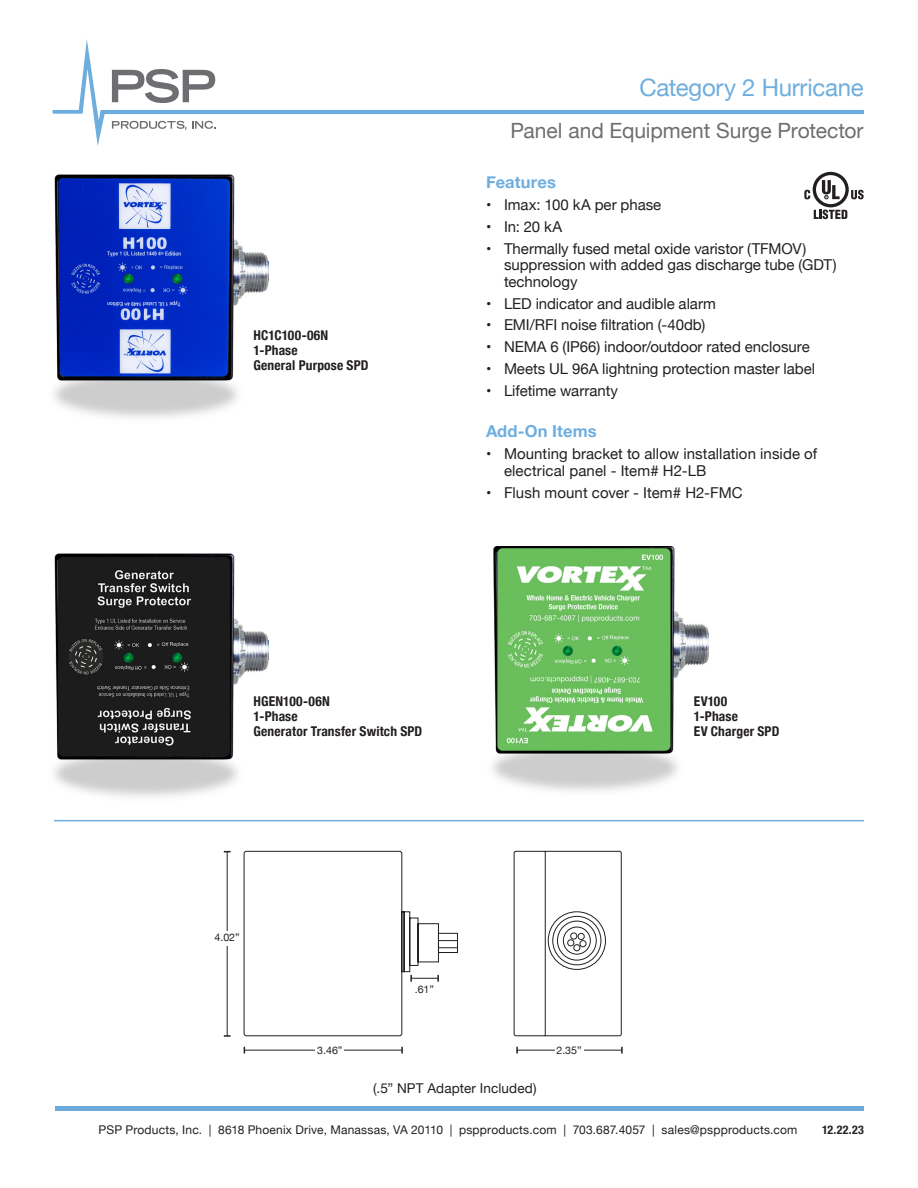
<style>
.page{position:relative;width:918px;height:1188px;background:#fff}
.page>*{position:absolute;margin:0;border:0;box-sizing:border-box;transform-origin:0 0}
.t1{font:24px "Helvetica Neue";letter-spacing:-.01em;color:#6eaedf}
.t2{font:21px "Helvetica Neue";letter-spacing:-.005em;color:#6d6e71}
.bullets{font:700 16.5px "Helvetica Neue";letter-spacing:.01em;color:#6eaedf}
.Features_Header{font:700 16.5px "Helvetica Neue";letter-spacing:.01em;color:#6eaedf}
.t3{font:15px/16.5px "Helvetica Neue";color:#231f20}
.Diagram_Titles{font:700 condensed 13.5px/15px "Helvetica Neue";letter-spacing:.01em;color:#231f20}
.t4{font:13.5px "Helvetica Neue";letter-spacing:.01em;color:#231f20}
.t5{font:12px "Helvetica Neue";letter-spacing:.015em;color:#231f20}
.Body_Copy{font:700 condensed 12px "Helvetica Neue";color:#231f20}
.Table_2023{font:10.5px "Helvetica Neue";color:#231f20}
</style>
<div class="page">
<svg style="left:53px;top:39px;width:811px;height:107px"></svg>
<svg style="left:112px;top:121px;width:74px;height:9px"></svg>
<svg style="left:192px;top:121px;width:23px;height:8px"></svg>
<svg style="left:112px;top:69px;width:103px;height:34px"></svg>
<hr style="left:55px;top:1107px;width:809px;height:4px;background:#6daadc">
<img style="left:54px;top:174px;width:214px;height:244px">
<img style="left:54px;top:553px;width:214px;height:244px">
<img style="left:492px;top:546px;width:216px;height:246px">
<hr style="left:54px;top:820px;width:810px;height:1px;background:#6eaedf">
<svg style="left:814px;top:210px;width:33px;height:9px"></svg>
<svg style="left:851px;top:190px;width:13px;height:9px"></svg>
<svg style="left:813px;top:172px;width:36px;height:35px"></svg>
<svg style="left:816px;top:175px;width:29px;height:29px"></svg>
<svg style="left:822px;top:180px;width:18px;height:19px"></svg>
<svg style="left:804px;top:190px;width:6px;height:9px"></svg>
<svg style="left:243px;top:851px;width:379px;height:186px"></svg>
<hr style="left:227px;top:852px;width:1px;height:184px;background:#231f20">
<svg style="left:224px;top:1035px;width:7px;height:2px"></svg>
<hr style="left:244px;top:1050px;width:158px;height:1px;background:#231f20">
<svg style="left:401px;top:1047px;width:2px;height:7px"></svg>
<hr style="left:517px;top:1050px;width:105px;height:1px;background:#231f20">
<svg style="left:621px;top:1047px;width:2px;height:7px"></svg>
<svg style="left:516px;top:1047px;width:2px;height:7px"></svg>
<svg style="left:410px;top:975px;width:29px;height:7px"></svg>
<div style="left:213px;top:931px;width:28px;height:15px;background:#fff"></div>
<div style="left:316px;top:1044px;width:28px;height:15px;background:#fff"></div>
<div style="left:555px;top:1044px;width:28px;height:15px;background:#fff"></div>
<div style="left:413px;top:983px;width:23px;height:15px;background:#fff"></div>
<p class="Diagram_Titles" style="left:254px;top:326px;width:76px">HC1C100-06N</p>
<p class="Diagram_Titles" style="left:254px;top:341px;width:117px">1-Phase<br>General Purpose SPD</p>
<p class="t1" style="left:640px;top:71px;width:226px">Category 2 Hurricane</p>
<p class="t2" style="left:510px;top:116px;width:355px">Panel and Equipment Surge Protector</p>
<p class="Features_Header" style="left:486px;top:169px;width:71px">Features</p>
<p class="t3" style="left:486px;top:197px;width:177px">• Imax: 100 kA per phase</p>
<p class="t3" style="left:486px;top:219px;width:78px">• In: 20 kA</p>
<p class="t3" style="left:504px;top:241px;width:334px;text-indent:-18px">• Thermally fused metal oxide varistor (TFMOV) suppression with added gas discharge tube (GDT) technology</p>
<p class="t3" style="left:486px;top:296px;width:231px">• LED indicator and audible alarm</p>
<p class="t3" style="left:486px;top:318px;width:221px">• EMI/RFI noise filtration (-40db)</p>
<p class="t3" style="left:486px;top:340px;width:325px">• NEMA 6 (IP66) indoor/outdoor rated enclosure</p>
<p class="t3" style="left:486px;top:362px;width:331px">• Meets UL 96A lightning protection master label</p>
<p class="t3" style="left:486px;top:383px;width:134px">• Lifetime warranty</p>
<p class="bullets" style="left:486px;top:419px;width:112px">Add-On Items</p>
<p class="t3" style="left:504px;top:447px;width:315px;text-indent:-18px">• Mounting bracket to allow installation inside of electrical panel - Item# H2-LB</p>
<p class="t3" style="left:486px;top:485px;width:258px">• Flush mount cover - Item# H2-FMC</p>
<p class="Diagram_Titles" style="left:254px;top:692px;width:78px">HGEN100-06N</p>
<p class="Diagram_Titles" style="left:254px;top:707px;width:170px">1-Phase<br>Generator Transfer Switch SPD</p>
<p class="Table_2023" style="left:214px;top:930px;width:27px">4.02”</p>
<p class="Table_2023" style="left:415px;top:982px;width:21px">.61”</p>
<p class="Table_2023" style="left:317px;top:1043px;width:27px">3.46”</p>
<p class="Table_2023" style="left:556px;top:1043px;width:27px">2.35”</p>
<p class="t4" style="left:373px;top:1078px;width:165px">(.5” NPT Adapter Included)</p>
<p class="Diagram_Titles" style="left:694px;top:692px;width:35px">EV100</p>
<p class="Diagram_Titles" style="left:694px;top:707px;width:87px">1-Phase<br>EV Charger SPD</p>
<p class="t5" style="left:99px;top:1121px;width:700px">PSP Products, Inc. | 8618 Phoenix Drive, Manassas, VA 20110 | pspproducts.com | 703.687.4057 | sales@pspproducts.com</p>
<p class="Body_Copy" style="left:822px;top:1120px;width:43px">12.22.23</p>
</div>
